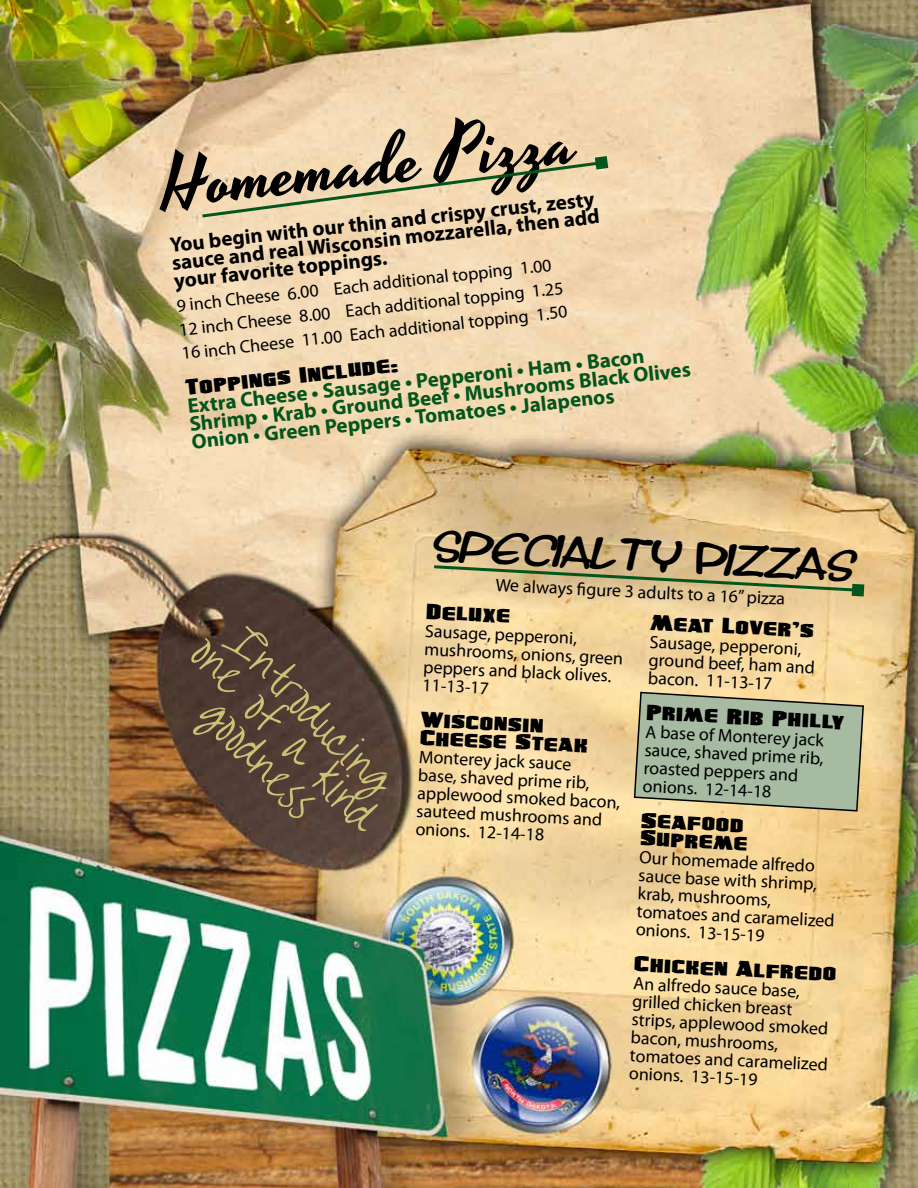
<style>
.page{position:relative;width:918px;height:1188px;background:#fff}
.page>*{position:absolute;margin:0;border:0;box-sizing:border-box;transform-origin:0 0}
.t1{font:72px "Yesteryear";color:#000}
.t2{font:42px/36px "Overthe Rainbow";color:#cbc276;text-align:center}
.t3{font:40.5px "Streetwisebuddy";color:#000}
.t4{font:30.6px "Ultra Violent BB";color:#000;scale:.59 1}
.t5{font:700 21px/18px "Myriad Pro";color:#04551c}
.t6{font:700 21px/18.3px "Myriad Pro";color:#000}
.t7{font:18px/18px "Myriad Pro";color:#000}
</style>
<div class="page">
<img style="left:0;top:0;width:918px;height:1188px">
<svg style="left:633px;top:691px;width:232px;height:121px;background:#acb99a"></svg>
<svg style="left:199px;top:156px;width:409px;height:63px;background:#e6d3ac"></svg>
<svg style="left:431px;top:564px;width:433px;height:33px;background:#cbb986"></svg>
<h1 class="t1" style="left:158px;top:135px;width:417px;rotate:-6deg">Homemade Pizza</h1>
<p class="t6" style="left:169px;top:234px;width:434px;rotate:-6deg">You begin with ourthin and crispy crust, zesty sauce and real Wisconsin mozzarella, then add yourfavorite toppings.</p>
<p class="t7" style="left:175px;top:293px;width:390px;line-height:24px;rotate:-6deg">9 inch Cheese 6.00 Each additional topping 1.00<br>12 inch Cheese 8.00 Each additional topping 1.25<br>16 inch Cheese 11.00 Each additional topping 1.50</p>
<h3 class="t4" style="left:184px;top:375px;width:364px;rotate:-6deg">Toppings Include:</h3>
<p class="t5" style="left:187px;top:395px;width:506px;rotate:-6deg">Extra Cheese • Sausage • Pepperoni • Ham • Bacon<br>Shrimp • Krab • Ground Beef • Mushrooms Black Olives<br>Onion • Green Peppers • Tomatoes • Jalapenos</p>
<h2 class="t2" style="left:236px;top:609px;width:248px;rotate:46deg">Introducing one of a kind goodness</h2>
<h3 class="t3" style="left:432px;top:514px;width:426px;rotate:3deg">Specialty Pizzas</h3>
<p class="t7" style="left:496px;top:575px;width:291px;rotate:3deg">We always fi gure 3 adults to a 16” pizza</p>
<h3 class="t4" style="left:427px;top:599px;width:144px;rotate:3deg">Deluxe</h3>
<p class="t7" style="left:426px;top:621px;width:201px;rotate:3deg">Sausage, pepperoni, mushrooms, onions, green peppers and black olives.<br>11-13-17</p>
<h3 class="t4" style="left:422px;top:707px;width:209px;rotate:3deg">Wisconsin</h3>
<h3 class="t4" style="left:421px;top:725px;width:286px;rotate:3deg">Cheese Steak</h3>
<p class="t7" style="left:420px;top:747px;width:205px;rotate:3deg">Monterey jack sauce<br>base, shaved prime rib, applewood smoked bacon, sauteed mushrooms and onions. 12-14-18</p>
<h3 class="t4" style="left:651px;top:610px;width:278px;rotate:3deg">Meat Lover’s</h3>
<p class="t7" style="left:650px;top:632px;width:168px;rotate:3deg">Sausage, pepperoni, ground beef, ham and bacon. 11-13-17</p>
<h3 class="t4" style="left:647px;top:700px;width:337px;rotate:3deg">Prime Rib Philly</h3>
<p class="t7" style="left:646px;top:722px;width:181px;rotate:3deg">A base of Monterey jack sauce, shaved prime rib, roasted peppers and onions. 12-14-18</p>
<h3 class="t4" style="left:642px;top:808px;width:175px;rotate:3deg">Seafood</h3>
<h3 class="t4" style="left:641px;top:826px;width:183px;rotate:3deg">Supreme</h3>
<p class="t7" style="left:640px;top:848px;width:200px;rotate:3deg">Our homemade alfredo sauce base with shrimp, krab, mushrooms, tomatoes and caramelized onions. 13-15-19</p>
<h3 class="t4" style="left:635px;top:951px;width:344px;rotate:3deg">Chicken Alfredo</h3>
<p class="t7" style="left:634px;top:974px;width:200px;rotate:3deg">An alfredo sauce base, grilled chicken breast strips, applewood smoked bacon, mushrooms, tomatoes and caramelized onions. 13-15-19</p>
</div>
